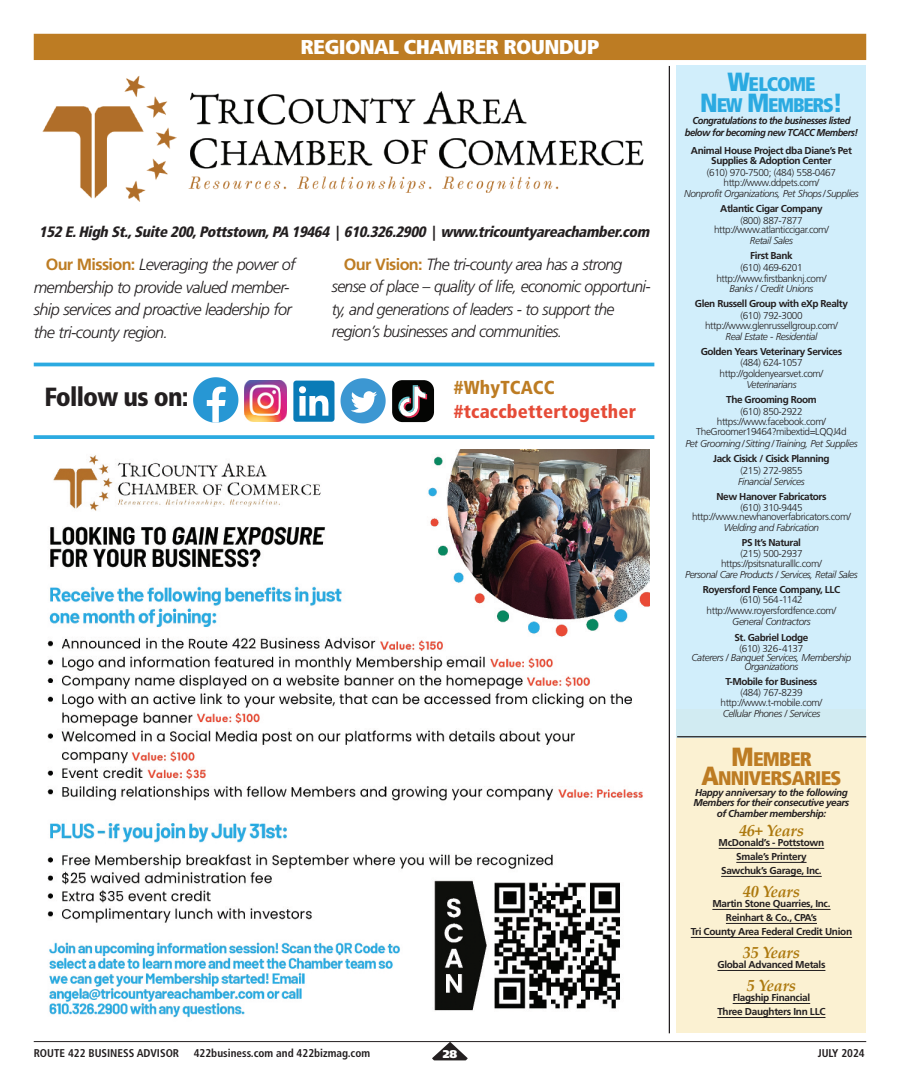
<style>
.page{position:relative;width:900px;height:1092px;background:#fff}
.page>*{position:absolute;margin:0;border:0;box-sizing:border-box;transform-origin:0 0}
.t1{font:900 condensed 26.25px "Frutiger";letter-spacing:-.03em;color:#231f20}
.t2{font:900 condensed 20px "Frutiger";letter-spacing:-.03em;color:#fff;scale:1.1 1}
.t3{font:900 condensed 19.75px/19.1px "Frutiger";letter-spacing:-.04em;color:#bd7c23;text-align:center}
.t4{font:900 condensed 19.75px/21.6px "Frutiger";letter-spacing:-.06em;color:#2baae1;text-align:center}
.t5{font:900 condensed 18.75px "Frutiger";letter-spacing:.01em;color:#e54b37}
.t6{font:900 condensed 18.75px "Frutiger";letter-spacing:.01em;color:#bd7c23}
.t7{font:italic 300 16.25px/22.5px "Frutiger";letter-spacing:-.04em;color:#231f20}
.t8{font:italic 700 16.25px "Palatino Linotype";letter-spacing:-.015em;color:#ad790e}
.t9{font:italic 900 condensed 15px "Frutiger";color:#231f20}
.t10{font:700 condensed 11.25px "Frutiger";color:#231f20}
.t11{font:900 11.25px "Frutiger";color:#fff}
.t12{font:300 10px/10.6px "Frutiger";letter-spacing:-.04em;color:#231f20;text-align:center}
.t13{font:700 10px/14px "Frutiger";letter-spacing:-.04em;color:#231f20;text-align:center}
.t14{font:italic 300 10px/8.8px "Frutiger";letter-spacing:-.04em;color:#231f20;text-align:center}
.t15{font:italic 700 10px/10.5px "Frutiger";letter-spacing:-.04em;color:#231f20;text-align:center}
.t16{font:italic 700 10px/12.5px "Frutiger";letter-spacing:-.04em;color:#231f20;text-align:center;scale:.94 1}
.s1{font-style:normal}
.s2{font-weight:700;font-style:normal;color:#bd7c23}
.s3{font-size:26.25px}
</style>
<div class="page">
<img style="left:42px;top:76px;width:602px;height:126px">
<hr style="left:34px;top:1041px;width:832px;height:1px;background:#231f20">
<svg style="left:432px;top:1041px;width:36px;height:19px"></svg>
<div style="left:34px;top:34px;width:832px;height:26px;background:#bd7c23"></div>
<div style="left:293px;top:378px;width:42px;height:46px;background:linear-gradient(to right,#fff,#fff)"></div>
<div style="left:293px;top:380px;width:42px;height:41px;background:#097bb7;border-radius:3px"></div>
<svg style="left:299px;top:386px;width:29px;height:29px"></svg>
<img style="left:245px;top:380px;width:41px;height:41px">
<svg style="left:193px;top:377px;width:45px;height:45px"></svg>
<svg style="left:341px;top:378px;width:45px;height:45px"></svg>
<svg style="left:34px;top:362px;width:620px;height:4px;background:#4bb7e5"></svg>
<svg style="left:34px;top:435px;width:620px;height:4px;background:#37afe2"></svg>
<hr style="left:669px;top:66px;width:1px;height:967px;background:#231f20">
<div style="left:392px;top:380px;width:42px;height:42px;background:#040503;border-radius:10px"></div>
<svg style="left:398px;top:385px;width:29px;height:33px"></svg>
<img style="left:47px;top:449px;width:603px;height:569px">
<div style="left:677px;top:709px;width:189px;height:324px;background:#fbf1d2"></div>
<hr style="left:719px;top:848px;width:105px;height:1px;background:#231f20">
<hr style="left:736px;top:862px;width:71px;height:1px;background:#231f20">
<hr style="left:721px;top:876px;width:101px;height:1px;background:#231f20">
<hr style="left:712px;top:909px;width:119px;height:1px;background:#231f20">
<hr style="left:726px;top:923px;width:91px;height:1px;background:#231f20">
<hr style="left:691px;top:937px;width:161px;height:1px;background:#231f20">
<hr style="left:717px;top:970px;width:108px;height:1px;background:#231f20">
<hr style="left:733px;top:1003px;width:77px;height:1px;background:#231f20">
<hr style="left:717px;top:1017px;width:108px;height:1px;background:#231f20">
<div style="left:677px;top:65px;width:189px;height:644px;background:#d1eefb"></div>
<div style="left:677px;top:709px;width:189px;height:28px;background:#d1ebf2"></div>
<hr style="left:677px;top:736px;width:189px;height:1px;background:#231f20">
<h2 class="t2" style="left:300px;top:39px;width:273px">REGIONAL CHAMBER ROUNDUP</h2>
<h3 class="t9" style="left:39px;top:225px;width:615px">152 E. High St., Suite 200, Pottstown, PA 19464 <span class="s1">|</span> 610.326.2900 <span class="s1">|</span> www.tricountyareachamber.com</h3>
<h3 class="t7" style="left:34px;top:255px;width:263px;text-indent:12px"><span class="s2">Our Mission:</span> Leveraging the power of membership to provide valued member&shy;ship services and proactive leadership for the tri-county region.</h3>
<h3 class="t7" style="left:332px;top:254px;width:320px;text-indent:12px"><span class="s2">Our Vision:</span> The tri-county area has a strong sense of place – quality of life, economic opportuni&shy;ty, and generations of leaders - to support the region’s businesses and communities.</h3>
<h1 class="t1" style="left:44px;top:386px;width:146px">Follow us on:</h1>
<h3 class="t6" style="left:454px;top:379px;width:102px">#WhyTCACC</h3>
<h3 class="t5" style="left:454px;top:403px;width:184px">#tcaccbettertogether</h3>
<h3 class="t4" style="left:700px;top:75px;width:144px"><span class="s3">W</span>ELCOME<br><span class="s3">N</span>EW <span class="s3">M</span>EMBERS<span class="s3">!</span></h3>
<p class="t16" style="left:685px;top:115px;width:186px">Congratulations to the businesses listed below for becoming new TCACC Members!</p>
<p class="t13" style="left:691px;top:146px;width:162px;line-height:10px">Animal House Project dba Diane’s Pet<br>Supplies &amp; Adoption Center</p>
<p class="t12" style="left:707px;top:167px;width:131px">(610) 970-7500; (484) 558-0467 http://www.ddpets.com/</p>
<p class="t14" style="left:684px;top:190px;width:176px">Nonprofit Organizations, Pet Shops/Supplies</p>
<p class="t13" style="left:720px;top:202px;width:104px">Atlantic Cigar Company</p>
<p class="t12" style="left:714px;top:216px;width:116px;line-height:9.4px">(800) 887-7877 http://www.atlanticcigar.com/</p>
<p class="t14" style="left:750px;top:237px;width:45px">Retail Sales</p>
<p class="t13" style="left:750px;top:249px;width:44px">First Bank</p>
<p class="t12" style="left:716px;top:263px;width:111px">(610) 469-6201 http://www.firstbanknj.com/</p>
<p class="t14" style="left:730px;top:285px;width:85px">Banks / Credit Unions</p>
<p class="t13" style="left:695px;top:297px;width:155px">Glen Russell Group with eXp Realty</p>
<p class="t12" style="left:705px;top:311px;width:134px;line-height:9.6px">(610) 792-3000 http://www.glenrussellgroup.com/</p>
<p class="t14" style="left:726px;top:332px;width:93px">Real Estate - Residential</p>
<p class="t13" style="left:701px;top:345px;width:143px">Golden Years Veterinary Services</p>
<p class="t12" style="left:720px;top:358px;width:105px">(484) 624-1057 http://goldenyearsvet.com/</p>
<p class="t14" style="left:746px;top:380px;width:52px">Veterinarians</p>
<p class="t13" style="left:726px;top:393px;width:92px">The Grooming Room</p>
<p class="t12" style="left:696px;top:407px;width:152px">(610) 850-2922 https://www.facebook.com/<br>TheGroomer19464?mibextid=LQQJ4d</p>
<p class="t14" style="left:685px;top:440px;width:174px">Pet Grooming/Sitting/Training, Pet Supplies</p>
<p class="t13" style="left:713px;top:452px;width:118px">Jack Cisick / Cisick Planning</p>
<p class="t12" style="left:740px;top:465px;width:64px">(215) 272-9855</p>
<p class="t14" style="left:738px;top:478px;width:68px">Financial Services</p>
<p class="t13" style="left:716px;top:490px;width:111px">New Hanover Fabricators</p>
<p class="t12" style="left:692px;top:503px;width:160px;line-height:9.4px">(610) 310-9445 http://www.newhanoverfabricators.com/</p>
<p class="t14" style="left:724px;top:524px;width:97px">Welding and Fabrication</p>
<p class="t13" style="left:742px;top:536px;width:61px">PS It’s Natural</p>
<p class="t12" style="left:721px;top:548px;width:102px">(215) 500-2937 https://psitsnaturalllc.com/</p>
<p class="t14" style="left:685px;top:571px;width:174px">Personal Care Products / Services, Retail Sales</p>
<p class="t13" style="left:703px;top:583px;width:139px">Royersford Fence Company, LLC</p>
<p class="t12" style="left:707px;top:595px;width:131px">(610) 564-1142 http://www.royersfordfence.com/</p>
<p class="t14" style="left:732px;top:617px;width:80px">General Contractors</p>
<p class="t13" style="left:734px;top:631px;width:76px">St. Gabriel Lodge</p>
<p class="t12" style="left:740px;top:643px;width:65px">(610) 326-4137</p>
<p class="t14" style="left:692px;top:654px;width:161px">Caterers / Banquet Services, Membership<br>Organizations</p>
<p class="t13" style="left:726px;top:675px;width:93px">T-Mobile for Business</p>
<p class="t12" style="left:721px;top:687px;width:103px">(484) 767-8239 http://www.t-mobile.com/</p>
<p class="t14" style="left:723px;top:709px;width:99px">Cellular Phones / Services</p>
<h3 class="t3" style="left:702px;top:751px;width:141px"><span class="s3">M</span>EMBER<br><span class="s3">A</span>NNIVERSARIES</h3>
<p class="t15" style="left:694px;top:787px;width:157px">Happy anniversary to the following<br>Members for their consecutive years of Chamber membership:</p>
<h3 class="t8" style="left:739px;top:820px;width:66px">46+ Years</h3>
<p class="t13" style="left:719px;top:836px;width:107px">McDonald’s - Pottstown<br>Smale’s Printery<br>Sawchuk’s Garage, Inc.</p>
<h3 class="t8" style="left:743px;top:881px;width:58px">40 Years</h3>
<p class="t13" style="left:691px;top:897px;width:163px">Martin Stone Quarries, Inc.<br>Reinhart &amp; Co., CPA’s<br>Tri County Area Federal Credit Union</p>
<h3 class="t8" style="left:743px;top:942px;width:58px">35 Years</h3>
<p class="t13" style="left:717px;top:958px;width:110px">Global Advanced Metals</p>
<h3 class="t8" style="left:747px;top:975px;width:51px">5 Years</h3>
<p class="t13" style="left:717px;top:991px;width:110px">Flagship Financial<br>Three Daughters Inn LLC</p>
<p class="t10" style="left:34px;top:1048px;width:147px">ROUTE 422 BUSINESS ADVISOR</p>
<p class="t10" style="left:194px;top:1048px;width:178px">422business.com and 422bizmag.com</p>
<p class="t11" style="left:443px;top:1049px;width:16px">28</p>
<p class="t10" style="left:818px;top:1048px;width:49px">JULY 2024</p>
</div>
